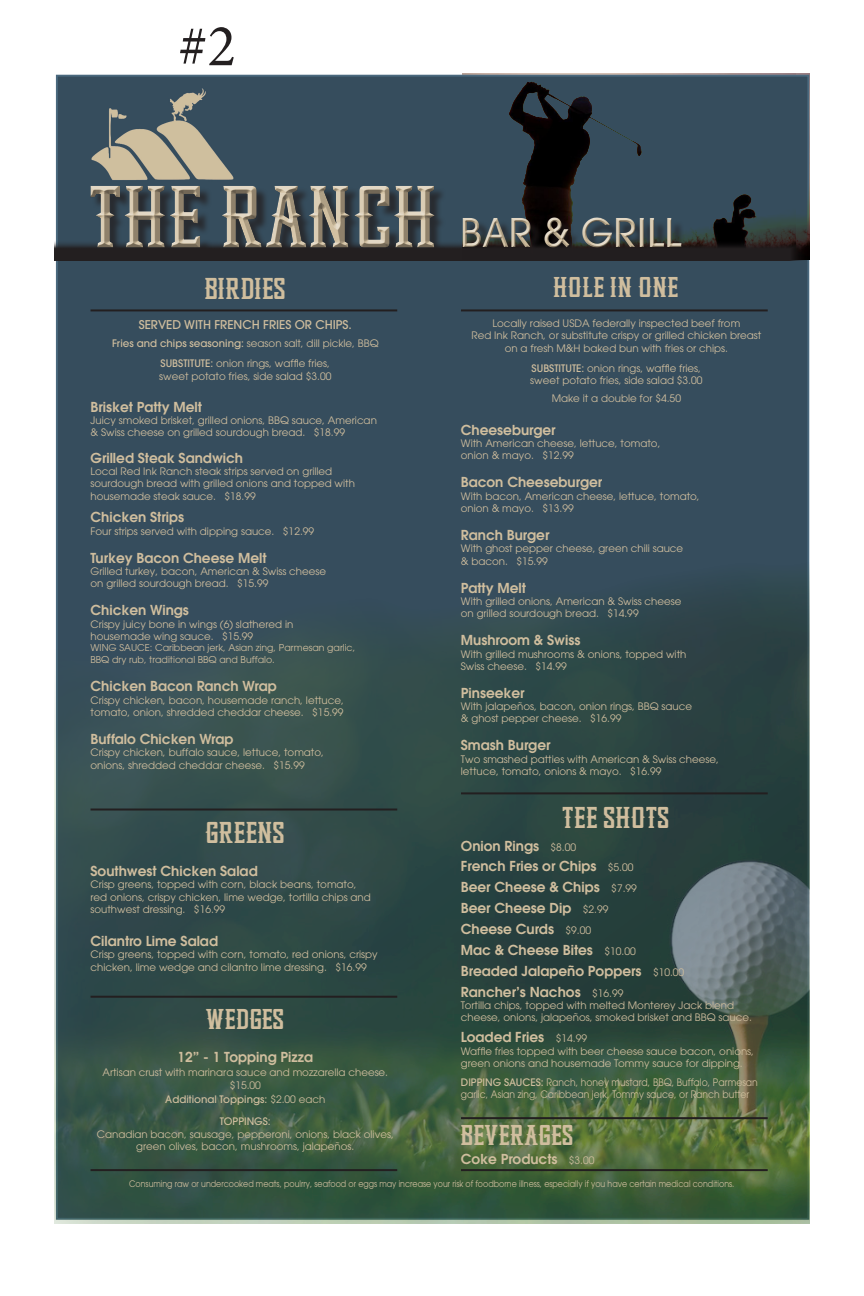
<style>
.page{position:relative;width:864px;height:1296px;background:#fff}
.page>*{position:absolute;margin:0;border:0;box-sizing:border-box;transform-origin:0 0}
.t1{font:88px "Broken Knight";color:#d0be9e}
.t2{font:60px "Minion Pro";color:#231f20}
.t3{font:500 39.3px "Avant Garde";color:#d0be9e}
.t4{font:30px "Broken Knight";color:#d0be9e}
.t5{font:28.5px "Broken Knight";color:#d0be9e}
.t6{font:600 13.7px "Avant Garde";color:#d0be9e}
.t7{font:500 12px "Avant Garde";color:#d0be9e}
.t8{font:10.3px/12.3px "Avant Garde";color:#d0be9e}
.t9{font:10.3px/12.3px "Avant Garde";color:#d0be9e;scale:.9 1}
.t10{font:500 10.3px "Avant Garde";color:#d0be9e}
.t11{font:9.4px "Avant Garde";color:#d0be9e}
.t12{font:9px "Avant Garde";color:#d0be9e;scale:.88 1}
.s1{font-weight:500}
.s2{font-weight:400}
.s3{font-weight:400;font-size:10.3px}
</style>
<div class="page">
<div style="left:56px;top:75px;width:753px;height:1145px;background:#364d5d;border:2px solid #4a697e"></div>
<img style="left:462px;top:73px;width:311px;height:163px">
<img style="left:773px;top:73px;width:37px;height:163px">
<img style="left:54px;top:554px;width:756px;height:670px">
<hr style="left:91px;top:309px;width:306px;height:2px;background:#231f20">
<hr style="left:91px;top:809px;width:306px;height:2px;background:#231f20">
<hr style="left:91px;top:996px;width:306px;height:2px;background:#231f20">
<hr style="left:91px;top:1169px;width:306px;height:2px;background:#231f20">
<hr style="left:461px;top:1169px;width:307px;height:2px;background:#231f20">
<hr style="left:461px;top:309px;width:307px;height:2px;background:#231f20">
<hr style="left:461px;top:792px;width:307px;height:2px;background:#231f20">
<hr style="left:461px;top:1117px;width:307px;height:2px;background:#231f20">
<img style="left:91px;top:88px;width:143px;height:90px">
<svg style="left:54px;top:236px;width:756px;height:24px;background:#242223"></svg>
<div style="left:92px;top:188px;width:602px;height:72px;background:#231f20"></div>
<div style="left:90px;top:178px;width:600px;height:73px;background:#fff;opacity:.75"></div>
<div style="left:90px;top:181px;width:600px;height:75px;background:#231f20;opacity:.75"></div>
<p class="t2" style="left:179px;top:6px;width:59px">#2</p>
<h1 class="t1" style="left:91px;top:166px;width:350px">THE RANCH</h1>
<p class="t4" style="left:205px;top:271px;width:83px">BIRDIES</p>
<p class="t7" style="left:139px;top:318px;width:215px">SERVED WITH FRENCH FRIES OR CHIPS.</p>
<p class="t8" style="left:112px;top:337px;width:268px"><span class="s1">Fries and chips seasoning:</span> season salt, dill pickle, BBQ</p>
<p class="t8" style="left:161px;top:357px;width:171px"><span class="s1">SUBSTITUTE:</span> onion rings, waffle fries,</p>
<p class="t8" style="left:159px;top:370px;width:174px">sweet potato fries, side salad $3.00</p>
<p class="t6" style="left:91px;top:398px;width:113px">Brisket Patty Melt</p>
<p class="t8" style="left:91px;top:414px;width:288px">Juicy smoked brisket, grilled onions, BBQ sauce, American</p>
<p class="t8" style="left:91px;top:426px;width:256px">&amp; Swiss cheese on grilled sourdough bread. $18.99</p>
<p class="t6" style="left:91px;top:449px;width:154px">Grilled Steak Sandwich</p>
<p class="t8" style="left:91px;top:465px;width:243px">Local Red Ink Ranch steak strips served on grilled</p>
<p class="t8" style="left:91px;top:477px;width:266px">sourdough bread with grilled onions and topped with</p>
<p class="t8" style="left:91px;top:490px;width:167px">housemade steak sauce. $18.99</p>
<p class="t6" style="left:91px;top:508px;width:95px">Chicken Strips</p>
<p class="t8" style="left:91px;top:525px;width:225px">Four strips served with dipping sauce. $12.99</p>
<p class="t6" style="left:91px;top:549px;width:177px">Turkey Bacon Cheese Melt</p>
<p class="t8" style="left:91px;top:565px;width:237px">Grilled turkey, bacon, American &amp; Swiss cheese</p>
<p class="t8" style="left:91px;top:577px;width:179px">on grilled sourdough bread. $15.99</p>
<p class="t6" style="left:91px;top:601px;width:100px">Chicken Wings</p>
<p class="t8" style="left:91px;top:618px;width:204px">Crispy juicy bone in wings (6) slathered in</p>
<p class="t8" style="left:91px;top:630px;width:164px">housemade wing sauce. $15.99</p>
<p class="t11" style="left:91px;top:642px;width:266px">WING SAUCE: Caribbean jerk, Asian zing, Parmesan garlic,</p>
<p class="t11" style="left:91px;top:654px;width:186px">BBQ dry rub, traditional BBQ and Buffalo.</p>
<p class="t6" style="left:91px;top:677px;width:188px">Chicken Bacon Ranch Wrap</p>
<p class="t8" style="left:91px;top:694px;width:255px">Crispy chicken, bacon, housemade ranch, lettuce,</p>
<p class="t8" style="left:91px;top:706px;width:255px">tomato, onion, shredded cheddar cheese. $15.99</p>
<p class="t6" style="left:91px;top:730px;width:145px">Buffalo Chicken Wrap</p>
<p class="t8" style="left:91px;top:746px;width:235px">Crispy chicken, buffalo sauce, lettuce, tomato,</p>
<p class="t8" style="left:91px;top:759px;width:216px">onions, shredded cheddar cheese. $15.99</p>
<p class="t4" style="left:206px;top:815px;width:81px">GREENS</p>
<p class="t6" style="left:91px;top:862px;width:169px">Southwest Chicken Salad</p>
<p class="t8" style="left:91px;top:879px;width:282px">Crisp greens, topped with corn, black beans, tomato, red onions, crispy chicken, lime wedge, tortilla chips and southwest dressing. $16.99</p>
<p class="t6" style="left:91px;top:932px;width:129px">Cilantro Lime Salad</p>
<p class="t8" style="left:91px;top:948px;width:289px">Crisp greens, topped with corn, tomato, red onions, crispy chicken, lime wedge and cilantro lime dressing. $16.99</p>
<p class="t5" style="left:206px;top:1003px;width:80px">WEDGES</p>
<p class="t6" style="left:178px;top:1048px;width:137px">12” - 1 Topping Pizza</p>
<p class="t8" style="left:102px;top:1066px;width:287px;text-align:center">Artisan crust with marinara sauce and mozzarella cheese. $15.00</p>
<p class="t10" style="left:165px;top:1092px;width:162px">Additional Toppings: <span class="s2">$2.00 each</span></p>
<p class="t10" style="left:220px;top:1114px;width:52px">TOPPINGS:</p>
<p class="t8" style="left:97px;top:1128px;width:299px;text-align:center">Canadian bacon, sausage, pepperoni, onions, black olives, green olives, bacon, mushrooms, jalapeños.</p>
<h3 class="t3" style="left:460px;top:209px;width:224px">BAR &amp; GRILL</h3>
<p class="t5" style="left:554px;top:270px;width:127px">HOLE IN ONE</p>
<p class="t8" style="left:492px;top:317px;width:249px">Locally raised USDA federally inspected beef from</p>
<p class="t8" style="left:472px;top:329px;width:291px">Red Ink Ranch, or substitute crispy or grilled chicken breast</p>
<p class="t8" style="left:505px;top:342px;width:225px">on a fresh M&amp;H baked bun with fries or chips.</p>
<p class="t8" style="left:532px;top:362px;width:171px"><span class="s1">SUBSTITUTE:</span> onion rings, waffle fries,</p>
<p class="t8" style="left:530px;top:374px;width:174px">sweet potato fries, side salad $3.00</p>
<p class="t8" style="left:552px;top:392px;width:131px">Make it a double for $4.50</p>
<p class="t6" style="left:461px;top:421px;width:96px">Cheeseburger</p>
<p class="t8" style="left:461px;top:437px;width:201px">With American cheese, lettuce, tomato,</p>
<p class="t8" style="left:461px;top:449px;width:114px">onion &amp; mayo. $12.99</p>
<p class="t6" style="left:461px;top:473px;width:143px">Bacon Cheeseburger</p>
<p class="t8" style="left:461px;top:490px;width:240px">With bacon, American cheese, lettuce, tomato,</p>
<p class="t8" style="left:461px;top:502px;width:114px">onion &amp; mayo. $13.99</p>
<p class="t6" style="left:461px;top:526px;width:90px">Ranch Burger</p>
<p class="t8" style="left:461px;top:542px;width:224px">With ghost pepper cheese, green chili sauce</p>
<p class="t8" style="left:461px;top:555px;width:88px">&amp; bacon. $15.99</p>
<p class="t6" style="left:461px;top:579px;width:67px">Patty Melt</p>
<p class="t8" style="left:461px;top:595px;width:222px">With grilled onions, American &amp; Swiss cheese</p>
<p class="t8" style="left:461px;top:607px;width:179px">on grilled sourdough bread. $14.99</p>
<p class="t6" style="left:461px;top:631px;width:121px">Mushroom &amp; Swiss</p>
<p class="t8" style="left:461px;top:648px;width:227px">With grilled mushrooms &amp; onions, topped with</p>
<p class="t8" style="left:461px;top:660px;width:108px">Swiss cheese. $14.99</p>
<p class="t6" style="left:461px;top:684px;width:65px">Pinseeker</p>
<p class="t8" style="left:461px;top:700px;width:233px">With jalapeños, bacon, onion rings, BBQ sauce</p>
<p class="t8" style="left:461px;top:713px;width:162px">&amp; ghost pepper cheese. $16.99</p>
<p class="t6" style="left:461px;top:736px;width:91px">Smash Burger</p>
<p class="t8" style="left:461px;top:753px;width:260px">Two smashed patties with American &amp; Swiss cheese,</p>
<p class="t8" style="left:461px;top:765px;width:202px">lettuce, tomato, onions &amp; mayo. $16.99</p>
<p class="t4" style="left:563px;top:800px;width:108px">TEE SHOTS</p>
<p class="t6" style="left:461px;top:837px;width:117px">Onion Rings <span class="s3">$8.00</span></p>
<p class="t6" style="left:461px;top:857px;width:174px">French Fries or Chips <span class="s3">$5.00</span></p>
<p class="t6" style="left:461px;top:878px;width:178px">Beer Cheese &amp; Chips <span class="s3">$7.99</span></p>
<p class="t6" style="left:461px;top:899px;width:149px">Beer Cheese Dip <span class="s3">$2.99</span></p>
<p class="t6" style="left:461px;top:920px;width:132px">Cheese Curds <span class="s3">$9.00</span></p>
<p class="t6" style="left:461px;top:941px;width:176px">Mac &amp; Cheese Bites <span class="s3">$10.00</span></p>
<p class="t6" style="left:461px;top:962px;width:225px">Breaded Jalapeño Poppers <span class="s3">$10.00</span></p>
<p class="t6" style="left:461px;top:983px;width:164px">Rancher’s Nachos <span class="s3">$16.99</span></p>
<p class="t8" style="left:461px;top:999px;width:293px">Tortilla chips, topped with melted Monterey Jack blend cheese, onions, jalapeños, smoked brisket and BBQ sauce.</p>
<p class="t6" style="left:461px;top:1028px;width:128px">Loaded Fries <span class="s3">$14.99</span></p>
<p class="t8" style="left:461px;top:1045px;width:295px">Waffle fries topped with beer cheese sauce bacon, onions, green onions and housemade Tommy sauce for dipping.</p>
<p class="t9" style="left:461px;top:1076px;width:332px"><span class="s1">DIPPING SAUCES:</span> Ranch, honey mustard, BBQ, Buffalo, Parmesan garlic, Asian zing, Caribbean jerk, Tommy sauce, or Ranch butter</p>
<p class="t5" style="left:461px;top:1118px;width:114px">BEVERAGES</p>
<p class="t6" style="left:461px;top:1150px;width:135px">Coke Products <span class="s3">$3.00</span></p>
<p class="t12" style="left:129px;top:1178px;width:689px">Consuming raw or undercooked meats, poulrry, seafood or eggs may increase your risk of foodborne illness, especially if you have certain medical conditions.</p>
</div>
